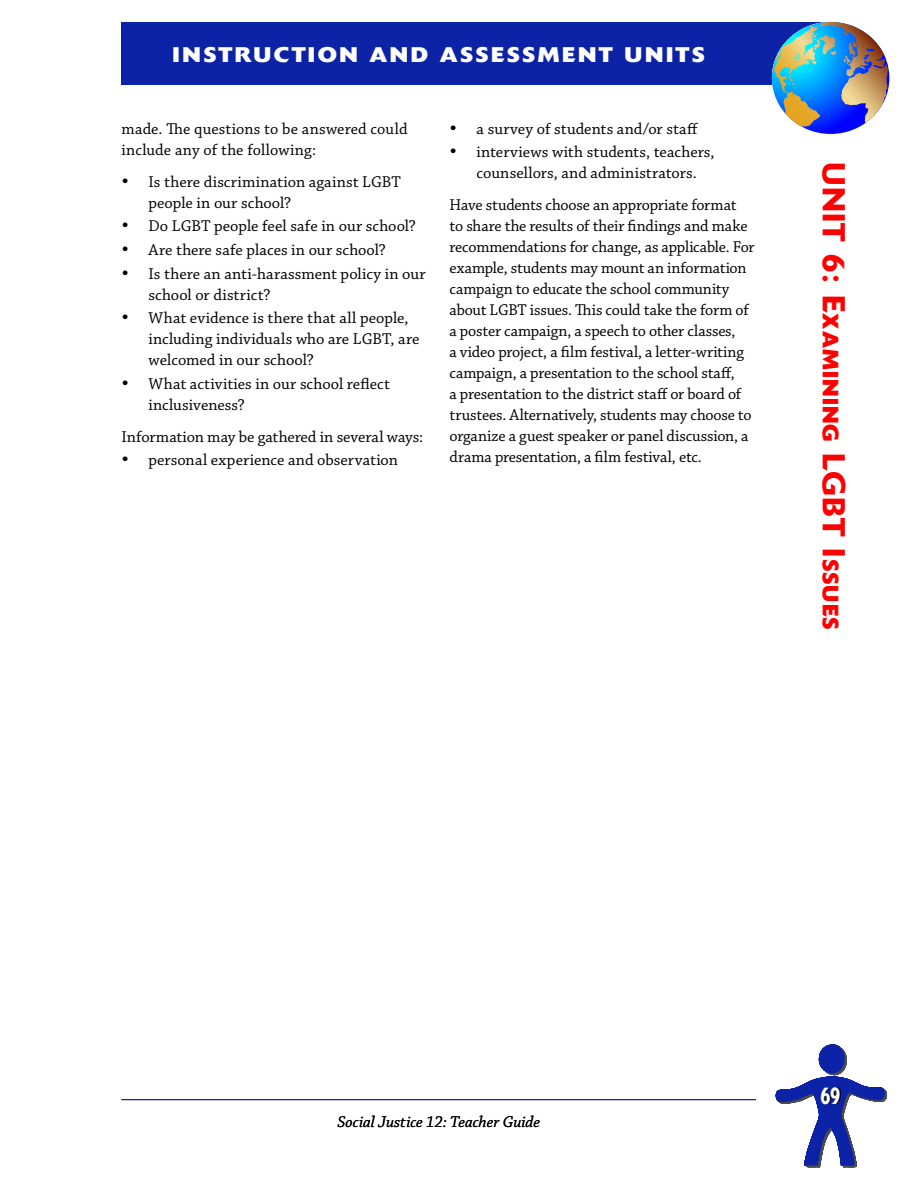
<style>
.page{position:relative;width:918px;height:1188px;background:#fff}
.page>*{position:absolute;margin:0;border:0;box-sizing:border-box;transform-origin:0 0}
.t1{font:500 24px "Delta";color:#fff;scale:.7 1}
.t2{font:700 22.05px "Delta";letter-spacing:.055em;color:#f00}
.t3{font:700 21px "Delta";letter-spacing:.1em;color:#fff;scale:1.1 1}
.t4{font:16.5px/21px "Chaparral Pro";color:#000}
.t5{font:italic 16.5px "Chaparral Pro";color:#000}
.s1{font-weight:500;font-size:31.5px}
</style>
<div class="page">
<div style="left:122px;top:22px;width:712px;height:62px;background:#0c23a7"></div>
<img style="left:772px;top:22px;width:117px;height:112px">
<svg style="left:775px;top:1044px;width:112px;height:124px"></svg>
<svg style="left:822px;top:1088px;width:19px;height:17px"></svg>
<hr style="left:122px;top:1099px;width:634px;height:1px;background:#0c23a7">
<p class="t3" style="left:173px;top:42px;width:25px">INST</p>
<p class="t3" style="left:235px;top:42px;width:52px">RUCTION</p>
<p class="t3" style="left:370px;top:42px;width:99px">AN D ASSESSMENT</p>
<p class="t3" style="left:625px;top:42px;width:16px">UNITS</p>
<p class="t3" style="left:460px;top:42px;width:17px">SSESSSESSSESSSES</p>
<p class="t4" style="left:122px;top:119px;width:288px">made. The questions to be answered could include any of the following:</p>
<p class="t4" style="left:148px;top:171px;width:254px;text-indent:-27px">• Is there discrimination against LGBT people in our school?</p>
<p class="t4" style="left:122px;top:216px;width:296px">• Do LGBT people feel safe in our school?</p>
<p class="t4" style="left:122px;top:240px;width:266px">• Are there safe places in our school?</p>
<p class="t4" style="left:148px;top:264px;width:279px;text-indent:-27px">• Is there an anti-harassment policy in our school or district?</p>
<p class="t4" style="left:148px;top:308px;width:272px;text-indent:-27px">• What evidence is there that all people, including individuals who are LGBT, are welcomed in our school?</p>
<p class="t4" style="left:148px;top:374px;width:243px;text-indent:-27px">• What activities in our school reflect inclusiveness?</p>
<p class="t4" style="left:122px;top:427px;width:303px">Information may be gathered in several ways:</p>
<p class="t4" style="left:122px;top:450px;width:278px">• personal experience and observation</p>
<p class="t4" style="left:450px;top:119px;width:250px">• a survey of students and/or staff</p>
<p class="t4" style="left:450px;top:142px;width:267px;text-align:center">• interviews with students, teachers, counsellors, and administrators.</p>
<p class="t4" style="left:450px;top:195px;width:307px">Have students choose an appropriate format<br>to share the results of their findings and make recommendations for change, as applicable. For example, students may mount an information campaign to educate the school community about LGBT issues. This could take the form of a poster campaign, a speech to other classes,<br>a video project, a film festival, a letter-writing campaign, a presentation to the school staff,<br>a presentation to the district staff or board of trustees. Alternatively, students may choose to organize a guest speaker or panel discussion, a drama presentation, a film festival, etc.</p>
<p class="t2" style="left:844px;top:162px;width:469px;rotate:90deg"><span class="s1">Unit 6:</span> <span class="s1">E</span>xamining <span class="s1">LGBT I</span>ssues</p>
<p class="t5" style="left:337px;top:1113px;width:204px">Social Justice 12: Teacher Guide</p>
<p class="t1" style="left:820px;top:1081px;width:31px">69</p>
</div>
